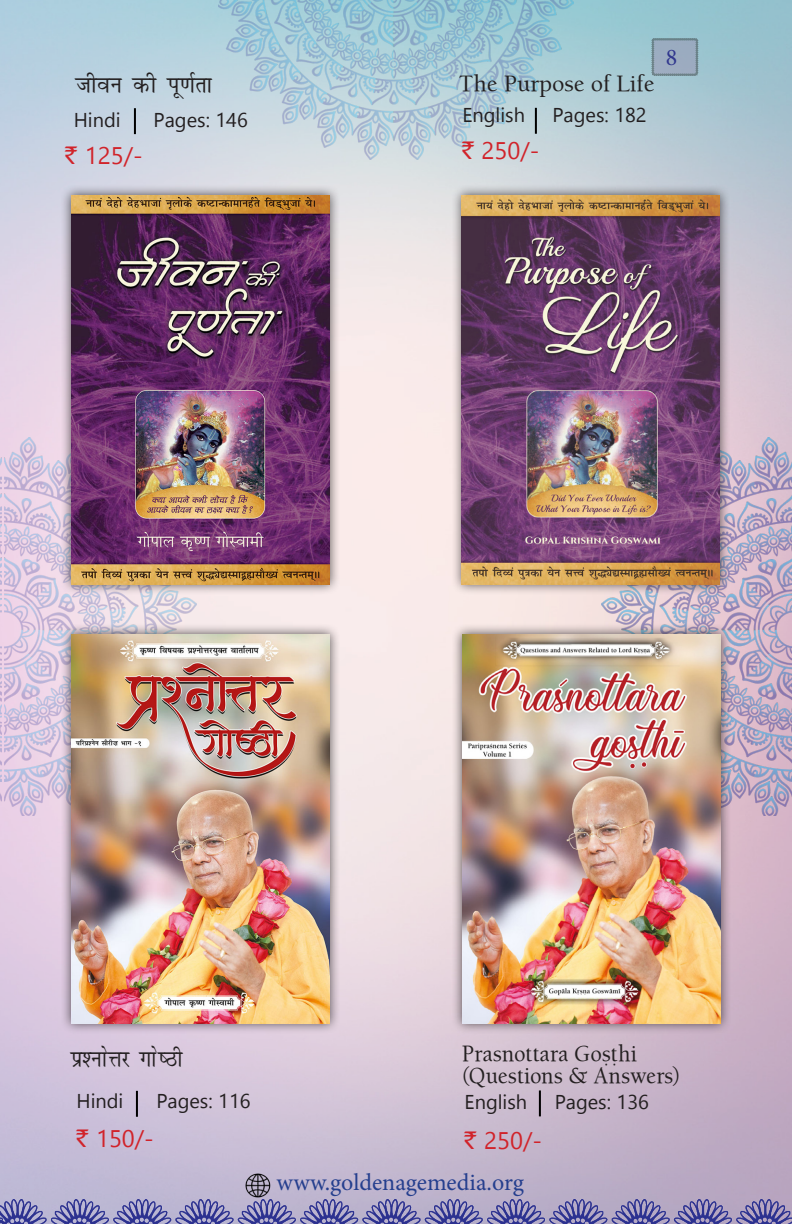
<style>
.page{position:relative;width:792px;height:1224px;background:#fff}
.page>*{position:absolute;margin:0;border:0;box-sizing:border-box;transform-origin:0 0}
.t1{font:28px "Walkman Chanakya 901 Normal";letter-spacing:.02em;color:#231f20;scale:.93 1}
.t2{font:28px "Walkman Chanakya 901 Normal";color:#231f20}
.t3{font:24px/22px "Balaram";color:#231f20;scale:.93 1}
.Rupees_Style{font:24px "Minion Pro";color:#253f8e}
.t4{font:24px "Balaram";color:#231f20}
.t5{font:24px "Rupee Foradian";color:#d1232a}
.t6{font:24px "Minion Pro";color:#31378e}
.t7{font:20px "Segoe UI Emoji";color:#231f20}
</style>
<div class="page">
<img style="left:602px;top:437px;width:190px;height:378px">
<img style="left:219px;top:0;width:354px;height:160px">
<img style="left:245px;top:1172px;width:26px;height:26px">
<img style="left:0;top:437px;width:2px;height:378px">
<img style="left:4px;top:437px;width:192px;height:378px">
<img style="left:0;top:1199px;width:792px;height:25px">
<div style="left:61px;top:184px;width:280px;height:411px;background:#231f20;opacity:.75"></div>
<img style="left:72px;top:195px;width:258px;height:389px">
<div style="left:451px;top:184px;width:280px;height:411px;background:#231f20;opacity:.75"></div>
<img style="left:462px;top:195px;width:258px;height:389px">
<div style="left:61px;top:623px;width:280px;height:412px;background:#231f20;opacity:.75"></div>
<img style="left:72px;top:634px;width:258px;height:389px">
<div style="left:451px;top:623px;width:280px;height:412px;background:#231f20;opacity:.75"></div>
<img style="left:462px;top:634px;width:259px;height:389px">
<hr style="left:535px;top:108px;width:2px;height:26px;background:#000">
<hr style="left:539px;top:1090px;width:2px;height:26px;background:#000">
<hr style="left:134px;top:108px;width:2px;height:26px;background:#000">
<hr style="left:136px;top:1091px;width:2px;height:26px;background:#000">
<svg style="left:652px;top:38px;width:46px;height:38px;background:#92a3b5"></svg>
<svg style="left:466px;top:1095px;width:8px;height:14px"></svg>
<svg style="left:487px;top:1099px;width:9px;height:15px"></svg>
<svg style="left:504px;top:1094px;width:2px;height:15px"></svg>
<svg style="left:518px;top:1094px;width:8px;height:15px"></svg>
<svg style="left:485px;top:1131px;width:55px;height:20px"></svg>
<svg style="left:464px;top:108px;width:8px;height:14px"></svg>
<svg style="left:485px;top:112px;width:9px;height:14px"></svg>
<svg style="left:502px;top:107px;width:2px;height:15px"></svg>
<svg style="left:515px;top:107px;width:9px;height:15px"></svg>
<svg style="left:617px;top:107px;width:29px;height:15px"></svg>
<svg style="left:483px;top:142px;width:55px;height:20px"></svg>
<svg style="left:88px;top:146px;width:5px;height:18px"></svg>
<svg style="left:99px;top:147px;width:42px;height:20px"></svg>
<svg style="left:220px;top:1094px;width:5px;height:14px"></svg>
<svg style="left:231px;top:1094px;width:19px;height:14px"></svg>
<svg style="left:99px;top:1130px;width:6px;height:17px"></svg>
<svg style="left:111px;top:1130px;width:41px;height:20px"></svg>
<div style="left:557px;top:1095px;width:91px;height:19px;background:#c7b5ca"></div>
<svg style="left:554px;top:108px;width:54px;height:18px"></svg>
<svg style="left:76px;top:112px;width:43px;height:15px"></svg>
<div style="left:155px;top:113px;width:92px;height:19px;background:#cbd9e2"></div>
<svg style="left:78px;top:1093px;width:44px;height:15px"></svg>
<svg style="left:158px;top:1094px;width:54px;height:19px"></svg>
<p class="t2" style="left:75px;top:68px;width:137px">thou dh iw.kZrk</p>
<p class="t5" style="left:65px;top:142px;width:13px">`</p>
<p class="t4" style="left:459px;top:68px;width:197px">The Purpose of Life</p>
<p class="t7" style="left:472px;top:100px;width:43px">■ ●▲</p>
<p class="t5" style="left:462px;top:137px;width:13px">`</p>
<p class="t6" style="left:666px;top:41px;width:13px">8</p>
<p class="t1" style="left:71px;top:1041px;width:122px">ç'ukÙs kj xks"Bh</p>
<p class="t5" style="left:76px;top:1125px;width:13px">`</p>
<p class="t3" style="left:462px;top:1041px;width:237px">Prasnottara Goñöhi (Questions &amp; Answers)</p>
<p class="t7" style="left:475px;top:1087px;width:43px">■ ●▲</p>
<p class="t5" style="left:465px;top:1126px;width:13px">`</p>
<p class="Rupees_Style" style="left:277px;top:1166px;width:249px">www.goldenagemedia.org</p>
</div>
